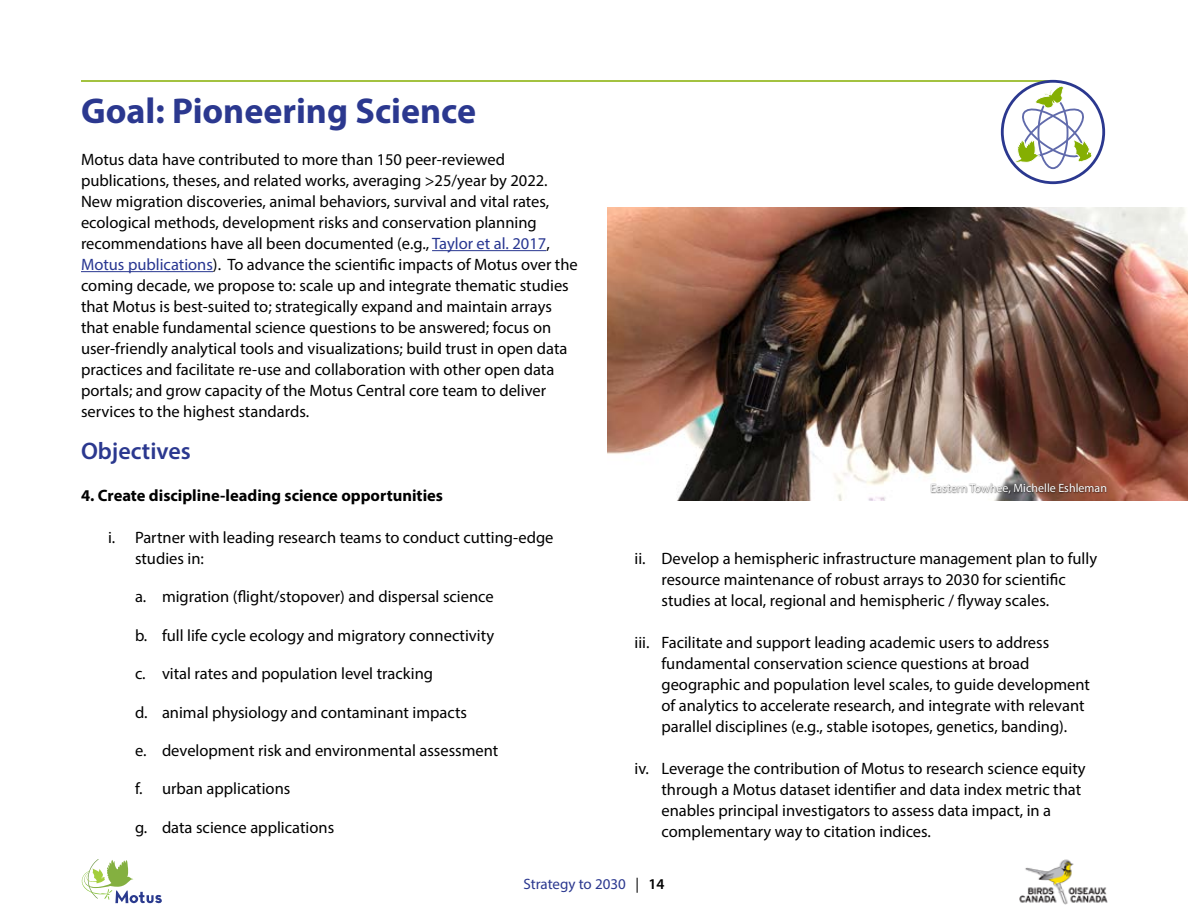
<style>
.page{position:relative;width:1188px;height:918px;background:#fff}
.page>*{position:absolute;margin:0;border:0;box-sizing:border-box;transform-origin:0 0}
.title_1{font:700 36px "Myriad Pro";color:#2b388f}
.title_2{font:600 24px "Myriad Pro";color:#2b388f}
.text-body{font:16.5px/21px "Myriad Pro";color:#000}
.title-objective{font:700 16.5px "Myriad Pro";color:#000}
.t1{font:15px "Myriad Pro";color:#2b388f}
.text-photo_credit{font:12px "Myriad Pro";color:#fff}
.s1{color:#283691}
.s2{color:#000}
.s3{font-weight:600;color:#000}
</style>
<div class="page">
<svg style="left:81px;top:859px;width:81px;height:45px"></svg>
<img style="left:1019px;top:859px;width:89px;height:46px">
<img style="left:608px;top:207px;width:580px;height:294px">
<hr style="left:81px;top:80px;width:975px;height:2px;background:#85af02">
<svg style="left:1002px;top:81px;width:102px;height:102px"></svg>
<div style="left:1001px;top:80px;width:104px;height:104px;border:3px solid #2b388f;border-radius:50%"></div>
<svg style="left:1015px;top:86px;width:77px;height:77px"></svg>
<hr style="left:432px;top:250px;width:114px;height:1px;background:#283691">
<hr style="left:81px;top:271px;width:132px;height:1px;background:#283691">
<div style="left:930px;top:483px;width:178px;height:12px;background:#000;opacity:.75"></div>
<p class="title_1" style="left:81px;top:87px;width:397px">Goal: Pioneering Science</p>
<p class="text-body" style="left:81px;top:149px;width:498px">Motus data have contributed to more than 150 peer-reviewed publications, theses, and related works, averaging &gt;25/year by 2022.<br>New migration discoveries, animal behaviors, survival and vital rates, ecological methods, development risks and conservation planning recommendations have all been documented (e.g., <span class="s1">Taylor et al. 2017</span>, <span class="s1">Motus publications</span>). To advance the scientific impacts of Motus over the coming decade, we propose to: scale up and integrate thematic studies that Motus is best-suited to; strategically expand and maintain arrays that enable fundamental science questions to be answered; focus on user-friendly analytical tools and visualizations; build trust in open data practices and facilitate re-use and collaboration with other open data portals; and grow capacity of the Motus Central core team to deliver services to the highest standards.</p>
<p class="title_2" style="left:81px;top:436px;width:111px">Objectives</p>
<p class="title-objective" style="left:81px;top:485px;width:364px">4. Create discipline-leading science opportunities</p>
<p class="text-body" style="left:135px;top:527px;width:420px;text-indent:-27px">i. Partner with leading research teams to conduct cutting-edge studies in:</p>
<p class="text-body" style="left:135px;top:586px;width:360px">a. migration (flight/stopover) and dispersal science</p>
<p class="text-body" style="left:135px;top:625px;width:361px">b. full life cycle ecology and migratory connectivity</p>
<p class="text-body" style="left:135px;top:663px;width:300px">c. vital rates and population level tracking</p>
<p class="text-body" style="left:135px;top:701px;width:334px">d. animal physiology and contaminant impacts</p>
<p class="text-body" style="left:135px;top:740px;width:365px">e. development risk and environmental assessment</p>
<p class="text-body" style="left:135px;top:778px;width:157px">f. urban applications</p>
<p class="text-body" style="left:135px;top:817px;width:201px">g. data science applications</p>
<p class="text-photo_credit" style="left:930px;top:481px;width:178px">Eastern Towhee, Michelle Eshleman</p>
<p class="text-body" style="left:662px;top:548px;width:437px;text-indent:-27px">ii. Develop a hemispheric infrastructure management plan to fully resource maintenance of robust arrays to 2030 for scientific studies at local, regional and hemispheric / flyway scales.</p>
<p class="text-body" style="left:662px;top:632px;width:430px;text-indent:-27px">iii. Facilitate and support leading academic users to address fundamental conservation science questions at broad geographic and population level scales, to guide development of analytics to accelerate research, and integrate with relevant parallel disciplines (e.g., stable isotopes, genetics, banding).</p>
<p class="text-body" style="left:662px;top:758px;width:426px;text-indent:-27px">iv. Leverage the contribution of Motus to research science equity through a Motus dataset identifier and data index metric that enables principal investigators to assess data impact, in a complementary way to citation indices.</p>
<p class="t1" style="left:523px;top:875px;width:143px">Strategy to 2030 <span class="s2">|</span> <span class="s3">14</span></p>
</div>
